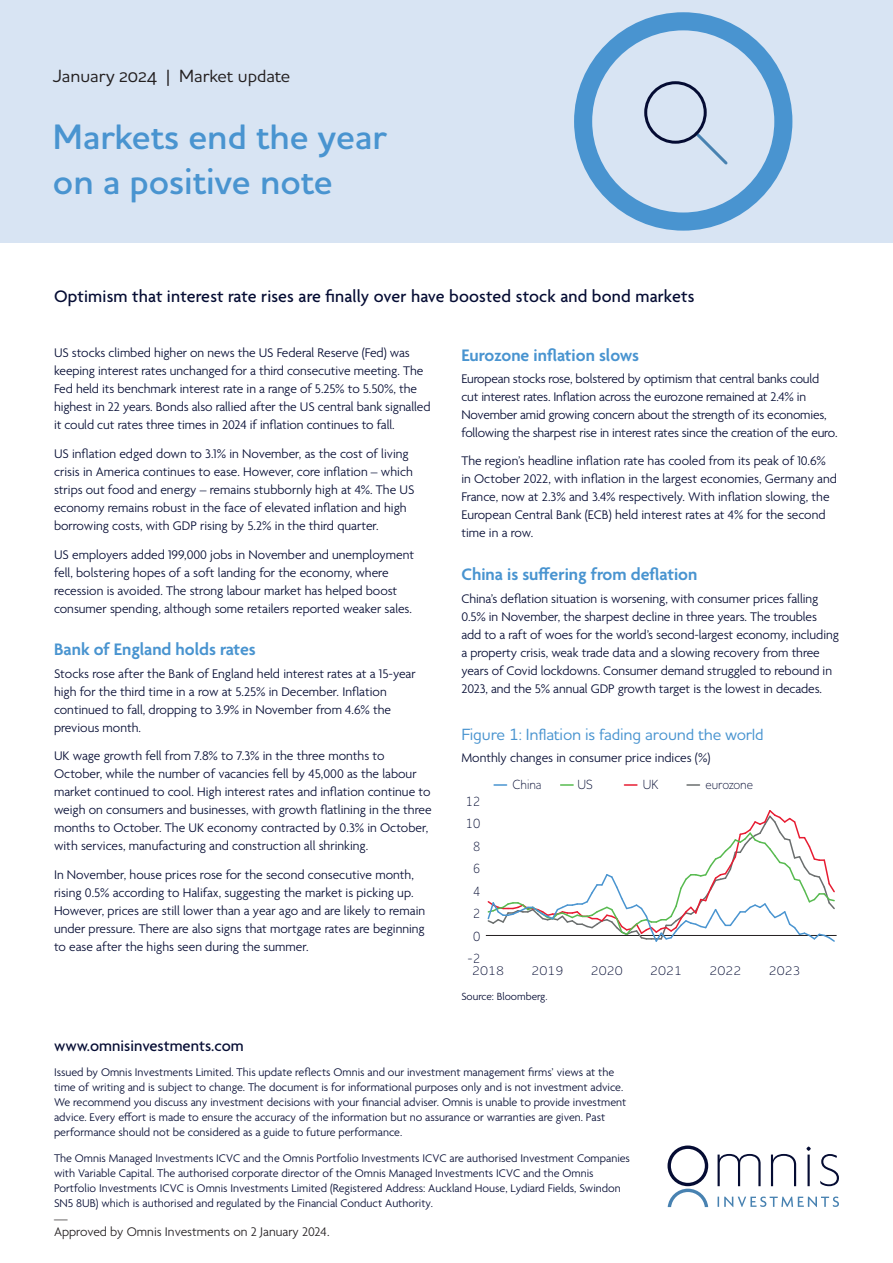
<style>
.page{position:relative;width:893px;height:1263px;background:#fff}
.page>*{position:absolute;margin:0;border:0;box-sizing:border-box;transform-origin:0 0}
.t1{font:600 36px/45px "Houschka Pro";color:#4994d0}
.t2{font:600 18px "Agenda";color:#4994d0}
.t3{font:500 18px "Agenda";letter-spacing:.01em;color:#050c33}
.t4{font:500 18px "Houschka Pro";color:#231f20}
.t5{font:500 16.5px "Houschka Pro";letter-spacing:-.01em;color:#4994d0}
.t6{font:500 16.5px "Agenda";color:#050c33}
.t7{font:300 13.5px/18px "Agenda";letter-spacing:-.005em;color:#050c33}
.t8{font:300 13.5px/13.5px "Agenda";color:#231f20}
.t9{font:300 13.5px "Houschka Pro";color:#050c33;scale:.89 1}
.t10{font:300 12.6px "Houschka Pro";color:#050c33;scale:1.05 1}
.t11{font:300 12px/15px "Agenda";color:#050c33}
.t12{font:300 11.25px "Agenda";color:#050c33}
</style>
<div class="page">
<svg style="left:718px;top:1154px;width:43px;height:32px"></svg>
<svg style="left:771px;top:1154px;width:25px;height:32px"></svg>
<svg style="left:806px;top:1146px;width:5px;height:40px"></svg>
<svg style="left:820px;top:1154px;width:19px;height:32px"></svg>
<svg style="left:718px;top:1196px;width:121px;height:11px"></svg>
<svg style="left:667px;top:1145px;width:41px;height:62px"></svg>
<div style="left:0;top:0;width:893px;height:243px;background:#d8e4f3"></div>
<svg style="left:574px;top:12px;width:218px;height:219px"></svg>
<hr style="left:486px;top:935px;width:351px;height:1px;background:#231f20">
<svg style="left:487px;top:810px;width:348px;height:132px"></svg>
<svg style="left:494px;top:784px;width:13px;height:2px"></svg>
<svg style="left:561px;top:784px;width:12px;height:2px"></svg>
<svg style="left:624px;top:784px;width:13px;height:2px"></svg>
<svg style="left:687px;top:784px;width:12px;height:2px"></svg>
<h2 class="t4" style="left:53px;top:64px;width:239px">January 2024 | Market update</h2>
<h1 class="t1" style="left:53px;top:114px;width:335px">Markets end the year on a positive note</h1>
<h2 class="t3" style="left:54px;top:287px;width:642px">Optimism that interest rate rises are finally over have boosted stock and bond markets</h2>
<p class="t7" style="left:54px;top:345px;width:378px">US stocks climbed higher on news the US Federal Reserve (Fed) was keeping interest rates unchanged for a third consecutive meeting. The Fed held its benchmark interest rate in a range of 5.25% to 5.50%, the highest in 22 years. Bonds also rallied after the US central bank signalled it could cut rates three times in 2024 if inflation continues to fall.</p>
<p class="t7" style="left:54px;top:445px;width:362px">US inflation edged down to 3.1% in November, as the cost of living crisis in America continues to ease. However, core inflation – which strips out food and energy – remains stubbornly high at 4%. The US economy remains robust in the face of elevated inflation and high borrowing costs, with GDP rising by 5.2% in the third quarter.</p>
<p class="t7" style="left:54px;top:546px;width:362px">US employers added 199,000 jobs in November and unemployment fell, bolstering hopes of a soft landing for the economy, where recession is avoided. The strong labour market has helped boost consumer spending, although some retailers reported weaker sales.</p>
<h2 class="t2" style="left:54px;top:640px;width:203px">Bank of England holds rates</h2>
<p class="t7" style="left:54px;top:665px;width:363px">Stocks rose after the Bank of England held interest rates at a 15-year high for the third time in a row at 5.25% in December. Inflation continued to fall, dropping to 3.9% in November from 4.6% the previous month.</p>
<p class="t7" style="left:54px;top:748px;width:379px">UK wage growth fell from 7.8% to 7.3% in the three months to October, while the number of vacancies fell by 45,000 as the labour market continued to cool. High interest rates and inflation continue to weigh on consumers and businesses, with growth flatlining in the three months to October. The UK economy contracted by 0.3% in October, with services, manufacturing and construction all shrinking.</p>
<p class="t7" style="left:54px;top:866px;width:373px">In November, house prices rose for the second consecutive month, rising 0.5% according to Halifax, suggesting the market is picking up.<br>However, prices are still lower than a year ago and are likely to remain under pressure. There are also signs that mortgage rates are beginning to ease after the highs seen during the summer.</p>
<h2 class="t2" style="left:461px;top:345px;width:179px">Eurozone inflation slows</h2>
<p class="t7" style="left:461px;top:370px;width:378px">European stocks rose, bolstered by optimism that central banks could cut interest rates. Inflation across the eurozone remained at 2.4% in November amid growing concern about the strength of its economies, following the sharpest rise in interest rates since the creation of the euro.</p>
<p class="t7" style="left:461px;top:453px;width:377px">The region’s headline inflation rate has cooled from its peak of 10.6% in October 2022, with inflation in the largest economies, Germany and France, now at 2.3% and 3.4% respectively. With inflation slowing, the European Central Bank (ECB) held interest rates at 4% for the second time in a row.</p>
<h2 class="t2" style="left:461px;top:565px;width:238px">China is suffering from deflation</h2>
<p class="t7" style="left:461px;top:590px;width:379px">China’s deflation situation is worsening, with consumer prices falling 0.5% in November, the sharpest decline in three years. The troubles add to a raft of woes for the world’s second-largest economy, including a property crisis, weak trade data and a slowing recovery from three years of Covid lockdowns. Consumer demand struggled to rebound in 2023, and the 5% annual GDP growth target is the lowest in decades.</p>
<p class="t5" style="left:461px;top:723px;width:304px">Figure 1: Inflation is fading around the world</p>
<p class="t7" style="left:461px;top:749px;width:251px">Monthly changes in consumer price indices (%)</p>
<p class="t9" style="left:466px;top:793px;width:18px">12</p>
<p class="t9" style="left:466px;top:815px;width:18px">10</p>
<p class="t9" style="left:473px;top:838px;width:10px">8</p>
<p class="t9" style="left:473px;top:860px;width:10px">6</p>
<p class="t9" style="left:473px;top:883px;width:10px">4</p>
<p class="t9" style="left:473px;top:905px;width:10px">2</p>
<p class="t9" style="left:473px;top:928px;width:10px">0</p>
<p class="t9" style="left:467px;top:950px;width:16px">-2</p>
<p class="t9" style="left:512px;top:776px;width:34px">China</p>
<p class="t9" style="left:578px;top:776px;width:19px">US</p>
<p class="t9" style="left:643px;top:776px;width:19px">UK</p>
<p class="t9" style="left:705px;top:776px;width:55px">eurozone</p>
<p class="t10" style="left:472px;top:963px;width:32px">2018</p>
<p class="t10" style="left:532px;top:963px;width:32px">2019</p>
<p class="t10" style="left:591px;top:963px;width:32px">2020</p>
<p class="t10" style="left:650px;top:963px;width:32px">2021</p>
<p class="t10" style="left:709px;top:963px;width:32px">2022</p>
<p class="t10" style="left:769px;top:963px;width:32px">2023</p>
<p class="t12" style="left:461px;top:990px;width:88px">Source: Bloomberg.</p>
<p class="t6" style="left:54px;top:1037px;width:191px">www.omnisinvestments.com</p>
<p class="t11" style="left:54px;top:1066px;width:574px">Issued by Omnis Investments Limited. This update reflects Omnis and our investment management firms’ views at the time of writing and is subject to change. The document is for informational purposes only and is not investment advice.<br>We recommend you discuss any investment decisions with your financial adviser. Omnis is unable to provide investment advice. Every effort is made to ensure the accuracy of the information but no assurance or warranties are given. Past performance should not be considered as a guide to future performance.</p>
<p class="t11" style="left:54px;top:1151px;width:577px">The Omnis Managed Investments ICVC and the Omnis Portfolio Investments ICVC are authorised Investment Companies with Variable Capital. The authorised corporate director of the Omnis Managed Investments ICVC and the Omnis Portfolio Investments ICVC is Omnis Investments Limited (Registered Address: Auckland House, Lydiard Fields, Swindon SN5 8UB) which is authorised and regulated by the Financial Conduct Authority.</p>
<p class="t8" style="left:54px;top:1212px;width:277px">—<br>Approved by Omnis Investments on 2 January 2024.</p>
</div>
